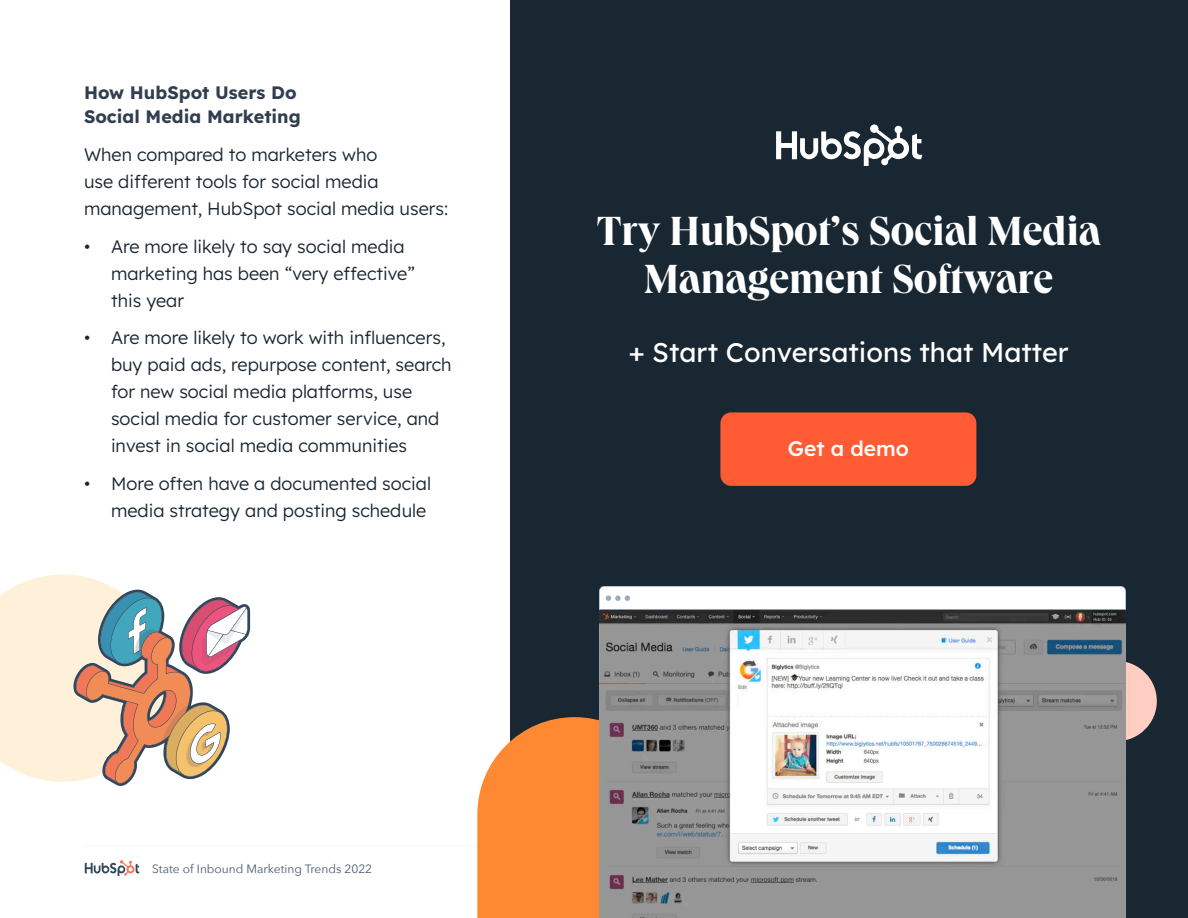
<style>
.page{position:relative;width:1188px;height:918px;background:#fff}
.page>*{position:absolute;margin:0;border:0;box-sizing:border-box;transform-origin:0 0}
.t1{font:700 42px/48px "Queens";color:#fff;text-align:center}
.t2{font:27px "Lexend Deca";color:#fff}
.Body_Copy{font:500 21px "Lexend Deca";color:#fff}
.Body_Copy-2{font:300 18px/27px "Lexend Deca";color:#192733}
.t3{font:700 18px/24px "Lexend Deca";color:#313e4f}
.t4{font:12px "Avenir Next";color:#475b74}
</style>
<div class="page">
<hr style="left:83px;top:845px;width:1026px;height:1px;background:#dfdfdf">
<svg style="left:84px;top:860px;width:56px;height:16px"></svg>
<div style="left:511px;top:0;width:677px;height:918px;background:#192733"></div>
<div style="left:720px;top:412px;width:256px;height:74px;background:#ff5c35;border-radius:11px"></div>
<svg style="left:477px;top:717px;width:122px;height:201px;background:#fa8f41"></svg>
<div style="left:1077px;top:661px;width:80px;height:80px;background:#ffcec2;border-radius:50%"></div>
<img style="left:599px;top:586px;width:527px;height:24px">
<img style="left:599px;top:610px;width:527px;height:308px">
<svg style="left:776px;top:124px;width:146px;height:42px"></svg>
<svg style="left:0;top:574px;width:250px;height:212px"></svg>
<p class="t3" style="left:84px;top:79px;width:218px">How HubSpot Users Do<br>Social Media Marketing</p>
<p class="Body_Copy-2" style="left:84px;top:140px;width:366px">When compared to marketers who<br>use different tools for social media management, HubSpot social media users:</p>
<p class="Body_Copy-2" style="left:111px;top:232px;width:306px;text-indent:-27px">• Are more likely to say social media marketing has been “very effective” this year</p>
<p class="Body_Copy-2" style="left:111px;top:323px;width:342px;text-indent:-27px">• Are more likely to work with influencers, buy paid ads, repurpose content, search for new social media platforms, use social media for customer service, and invest in social media communities</p>
<p class="Body_Copy-2" style="left:84px;top:469px;width:349px;text-align:right">• More often have a documented social media strategy and posting schedule</p>
<p class="t4" style="left:152px;top:859px;width:221px">State of Inbound Marketing Trends 2022</p>
<p class="t1" style="left:597px;top:205px;width:505px">Try HubSpot’s Social Media<br>Management Software</p>
<p class="t2" style="left:629px;top:333px;width:442px">+ Start Conversations that Matter</p>
<p class="Body_Copy" style="left:788px;top:433px;width:123px">Get a demo</p>
</div>
